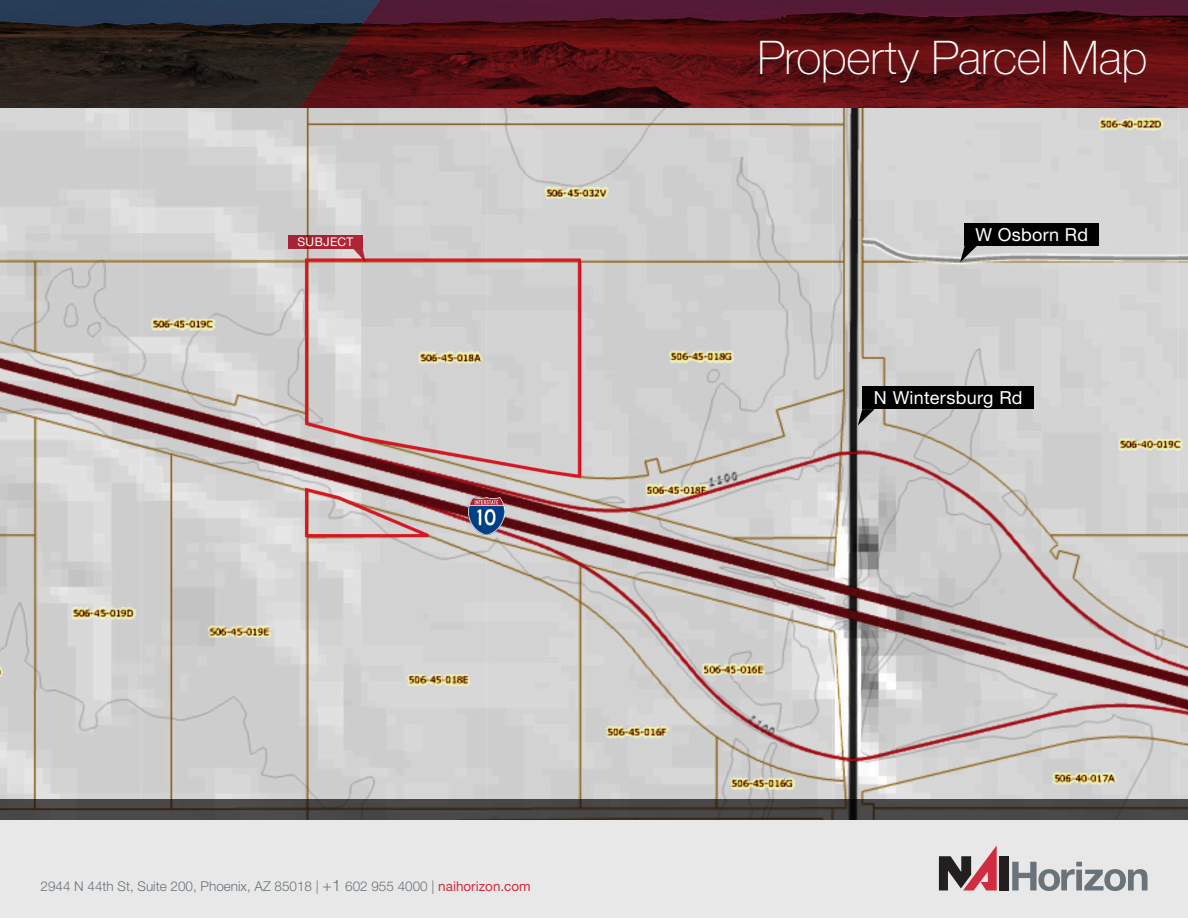
<style>
.page{position:relative;width:1188px;height:918px;background:#fff}
.page>*{position:absolute;margin:0;border:0;box-sizing:border-box;transform-origin:0 0}
.Page_Heads{font:100 46.5px "Helvetica Neue LT Std";letter-spacing:-.005em;color:#fff}
.City_Labels{font:18px "Helvetica Neue LT Std";letter-spacing:.015em;color:#fff}
.t1{font:300 13.5px "Helvetica Neue LT Std";color:#697379}
.City_Labels-2{font:12px "Helvetica Neue LT Std";letter-spacing:.03em;color:#fff}
.s1{font-size:15.75px}
.s2{font-weight:400;color:#d02c40}
</style>
<div class="page">
<img style="left:0;top:108px;width:1188px;height:692px">
<div style="left:0;top:820px;width:1188px;height:98px;background:#e9e8e8"></div>
<svg style="left:395px;top:0;width:793px;height:108px;background:#571016"></svg>
<svg style="left:0;top:0;width:395px;height:108px;background:#2c2225"></svg>
<div style="left:1000px;top:856px;width:9px;height:34px;background:#231f20"></div>
<svg style="left:939px;top:845px;width:58px;height:45px"></svg>
<svg style="left:1012px;top:862px;width:135px;height:29px"></svg>
<svg style="left:0;top:800px;width:1188px;height:20px;background:#464240"></svg>
<div style="left:288px;top:235px;width:75px;height:14px;background:#a72333"></div>
<svg style="left:353px;top:249px;width:13px;height:13px"></svg>
<div style="left:862px;top:386px;width:172px;height:23px;background:#000001"></div>
<svg style="left:858px;top:409px;width:17px;height:17px"></svg>
<div style="left:965px;top:223px;width:134px;height:23px;background:#000001"></div>
<svg style="left:960px;top:246px;width:17px;height:16px"></svg>
<img style="left:469px;top:498px;width:36px;height:36px">
<p class="City_Labels-2" style="left:298px;top:235px;width:57px">SUBJECT</p>
<p class="t1" style="left:40px;top:878px;width:492px">2944 N 44th St, Suite 200, Phoenix, AZ 85018 | <span class="s1">+1</span> 602 955 4000 | <span class="s2">naihorizon.com</span></p>
<p class="Page_Heads" style="left:757px;top:31px;width:392px">Property Parcel Map</p>
<p class="City_Labels" style="left:975px;top:224px;width:114px">W Osborn Rd</p>
<p class="City_Labels" style="left:874px;top:387px;width:150px">N Wintersburg Rd</p>
</div>
